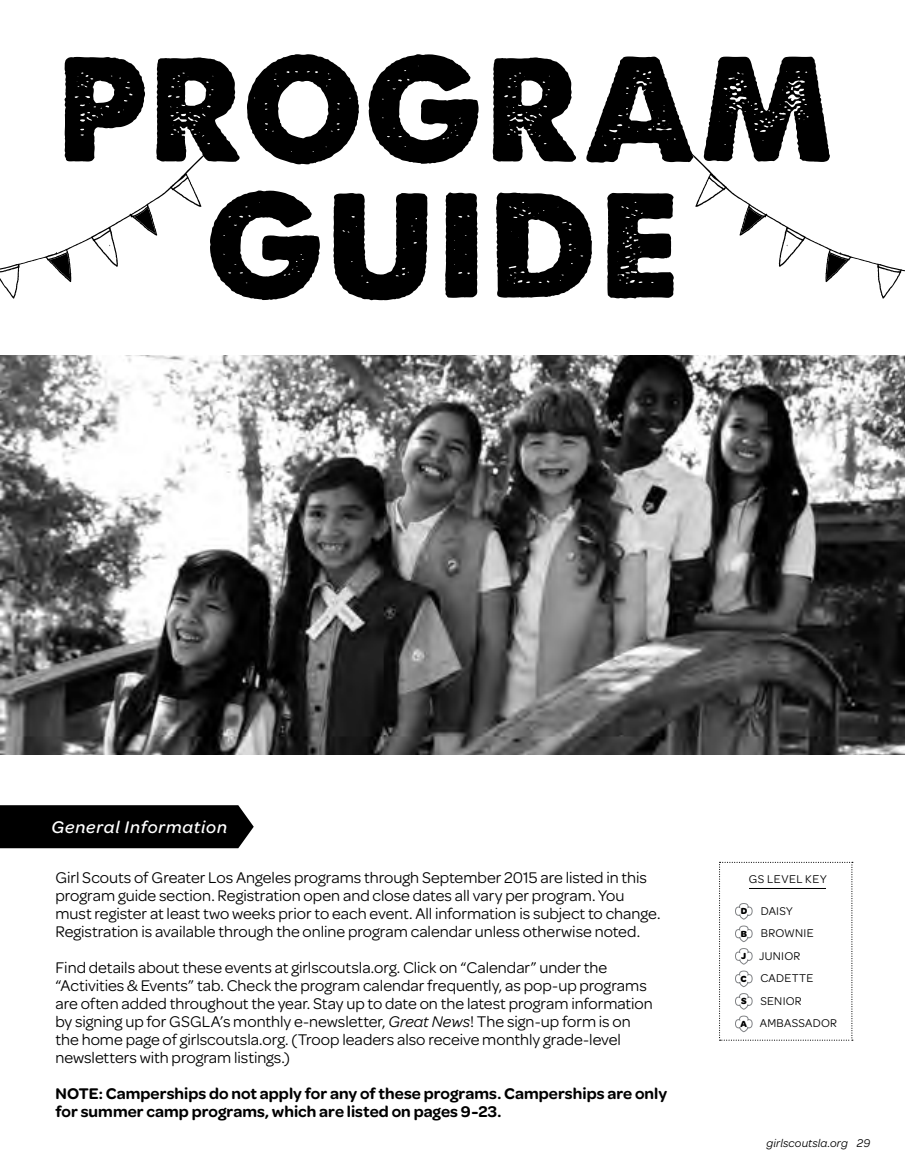
<style>
.page{position:relative;width:905px;height:1175px;background:#fff}
.page>*{position:absolute;margin:0;border:0;box-sizing:border-box;transform-origin:0 0}
.t1{font:italic 500 18px "Omnes Girl Scouts";letter-spacing:.045em;color:#fff}
.t2{font:16.5px/18px "Omnes Girl Scouts";color:#000}
.t3{font:600 16.5px/18px "Omnes Girl Scouts";color:#000}
.t4{font:12px/22.5px "Omnes Girl Scouts";letter-spacing:.02em;color:#000}
.t5{font:italic 12px "Omnes Girl Scouts";letter-spacing:.01em;color:#000}
.t6{font:12px "Omnes Girl Scouts";letter-spacing:.045em;color:#000}
.t7{font:700 9.45px "Omnes Girl Scouts";color:#000}
.s1{font-style:italic}
</style>
<div class="page">
<div style="left:0;top:805px;width:254px;height:43px;background:#000"></div>
<img style="left:0;top:355px;width:904px;height:399px">
<svg style="left:0;top:148px;width:202px;height:151px"></svg>
<svg style="left:695px;top:153px;width:209px;height:146px"></svg>
<svg style="left:210px;top:190px;width:463px;height:110px;fill:#000"></svg>
<svg style="left:65px;top:54px;width:764px;height:110px;fill:#000"></svg>
<svg style="left:719px;top:861px;width:133px;height:180px"></svg>
<hr style="left:749px;top:888px;width:77px;height:1px;background:#000">
<p class="t1" style="left:51px;top:814px;width:177px">General Information</p>
<p class="t2" style="left:55px;top:867px;width:606px">Girl Scouts of Greater Los Angeles programs through September 2015 are listed in this program guide section. Registration open and close dates all vary per program. You must register at least two weeks prior to each event. All information is subject to change.<br>Registration is available through the online program calendar unless otherwise noted.</p>
<p class="t2" style="left:55px;top:957px;width:599px">Find details about these events at girlscoutsla.org. Click on “Calendar” under the “Activities &amp; Events” tab. Check the program calendar frequently, as pop-up programs are often added throughout the year. Stay up to date on the latest program information by signing up for GSGLA’s monthly e-newsletter, <span class="s1">Great News</span>! The sign-up form is on the home page of girlscoutsla.org. (Troop leaders also receive monthly grade-level newsletters with program listings.)</p>
<p class="t3" style="left:55px;top:1083px;width:613px">NOTE: Camperships do not apply for any of these programs. Camperships are only for summer camp programs, which are listed on pages 9-23.</p>
<p class="t6" style="left:748px;top:871px;width:79px">GS LEVEL KEY</p>
<p class="t4" style="left:759px;top:898px;width:79px">DAISY<br>BROWNIE<br>JUNIOR<br>CADETTE<br>SENIOR<br>AMBASSADOR</p>
<p class="t7" style="left:741px;top:904px;width:8px">D</p>
<p class="t7" style="left:740px;top:926px;width:8px">B</p>
<p class="t7" style="left:741px;top:949px;width:7px">J</p>
<p class="t7" style="left:740px;top:971px;width:8px">C</p>
<p class="t7" style="left:741px;top:994px;width:7px">S</p>
<p class="t7" style="left:740px;top:1016px;width:8px">A</p>
<p class="t5" style="left:766px;top:1134px;width:105px">girlscoutsla.org 29</p>
</div>
